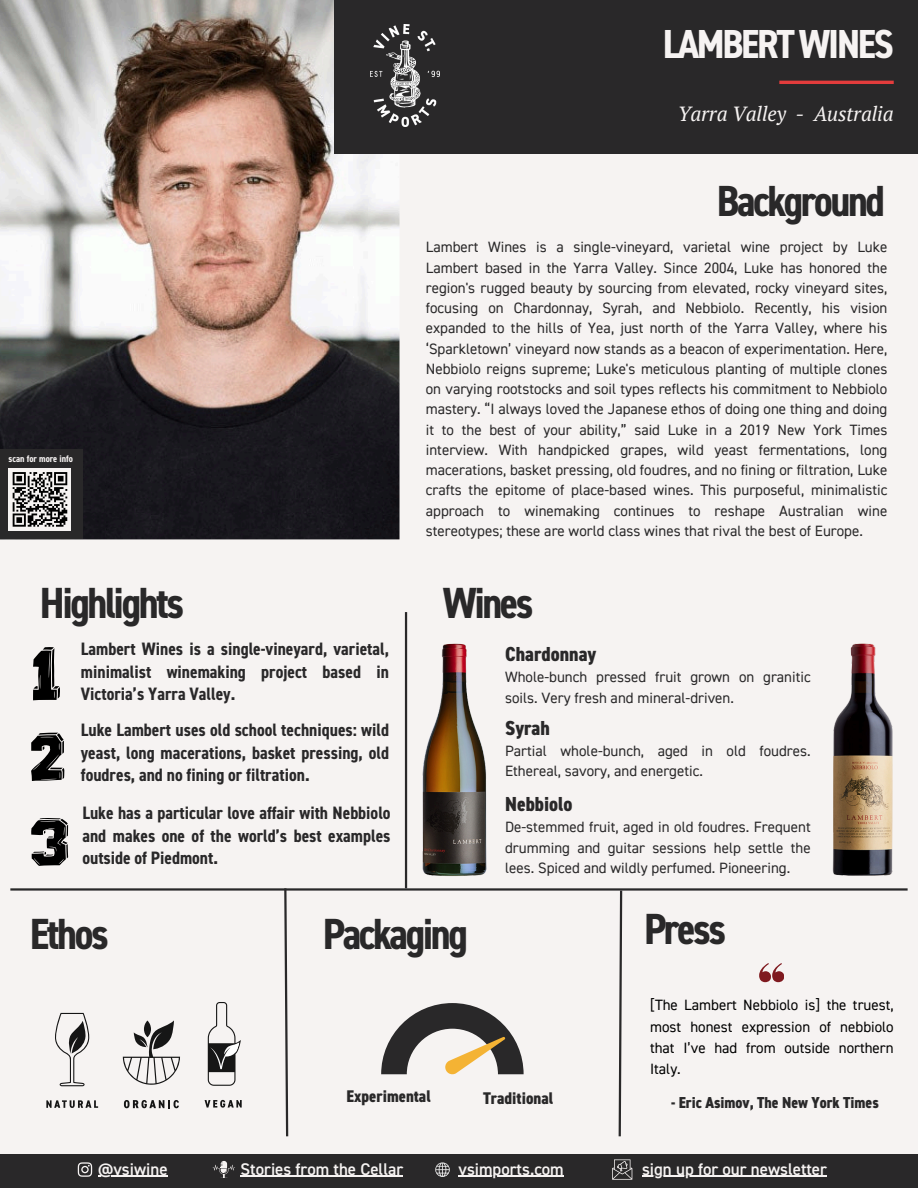
<style>
.page{position:relative;width:918px;height:1188px;background:#f6f3f2}
.page>*{position:absolute;margin:0;border:0;box-sizing:border-box;transform-origin:0 0}
.t1{font:700 condensed 43.65px "DIN2014 Web";letter-spacing:-.055em;color:#292829}
.t2{font:700 condensed 40.65px "DIN2014 Web";letter-spacing:-.055em;color:#f6f3f2}
.t3{font:800 condensed 20.4px "DIN2014 Web";color:#292829}
.t4{font:italic 20.4px "PT Serif";letter-spacing:-.01em;color:#f6f3f2}
.t5{font:700 condensed 18px/22.5px "DIN2014 Web";color:#292829;text-align:justify}
.t6{font:600 16.95px "DIN2014 Web";color:#f6f3f2}
.t7{font:800 condensed 16.95px "DIN2014 Web";color:#292829}
.t8{font:800 condensed 15.9px "DIN2014 Web";color:#292829}
.t9{font:15px/20.2px "DIN2014 Web";color:#292829}
.t10{font:15px/21.3px "DIN2014 Web";color:#000;text-align:justify}
.t11{font:700 condensed 9.75px "DIN2014 Web";color:#f6f3f2}
</style>
<div class="page">
<svg style="left:0;top:0;width:407px;height:540px"></svg>
<div style="left:335px;top:0;width:583px;height:153px;background:#292829"></div>
<svg style="left:381px;top:1003px;width:143px;height:71px"></svg>
<svg style="left:284px;top:891px;width:5px;height:246px"></svg>
<hr style="left:10px;top:888px;width:898px;height:3px;background:#292829">
<hr style="left:779px;top:81px;width:115px;height:3px;background:#e33c3c">
<svg style="left:617px;top:888px;width:6px;height:249px"></svg>
<hr style="left:405px;top:612px;width:2px;height:276px;background:#292829">
<svg style="left:33px;top:647px;width:27px;height:53px"></svg>
<svg style="left:31px;top:733px;width:34px;height:48px"></svg>
<svg style="left:31px;top:818px;width:37px;height:48px"></svg>
<div style="left:0;top:1154px;width:918px;height:34px;background:#292829"></div>
<svg style="left:78px;top:1162px;width:14px;height:15px"></svg>
<hr style="left:98px;top:1176px;width:70px;height:1px;background:#f6f3f2">
<svg style="left:435px;top:1162px;width:15px;height:15px"></svg>
<hr style="left:458px;top:1176px;width:106px;height:1px;background:#f6f3f2">
<svg style="left:213px;top:1161px;width:22px;height:17px"></svg>
<hr style="left:241px;top:1176px;width:162px;height:1px;background:#f6f3f2">
<div style="left:0;top:450px;width:82px;height:89px;background:#292829"></div>
<img style="left:370px;top:25px;width:69px;height:102px">
<svg style="left:612px;top:1159px;width:20px;height:21px"></svg>
<hr style="left:642px;top:1176px;width:185px;height:1px;background:#f6f3f2">
<svg style="left:759px;top:963px;width:25px;height:19px"></svg>
<svg style="left:124px;top:1100px;width:55px;height:8px"></svg>
<svg style="left:123px;top:1021px;width:57px;height:64px"></svg>
<svg style="left:46px;top:1100px;width:52px;height:8px"></svg>
<svg style="left:55px;top:1013px;width:34px;height:73px"></svg>
<svg style="left:205px;top:1100px;width:37px;height:8px"></svg>
<svg style="left:208px;top:1002px;width:33px;height:84px"></svg>
<img style="left:772px;top:643px;width:136px;height:248px">
<img style="left:361px;top:623px;width:182px;height:268px">
<div style="left:9px;top:468px;width:62px;height:62px;background:#f6f3f2"></div>
<svg style="left:12px;top:472px;width:56px;height:55px"></svg>
<h6 class="t2" style="left:663px;top:19px;width:233px">LAMBERT WINES</h6>
<h4 class="t4" style="left:678px;top:100px;width:218px">Yarra Valley - Australia</h4>
<h2 class="t11" style="left:9px;top:453px;width:66px">scan for more info</h2>
<p class="t1" style="left:717px;top:174px;width:170px">Background</p>
<h6 class="t9" style="left:426px;top:238px;width:463px;text-align:justify">Lambert Wines is a single-vineyard, varietal wine project by Luke Lambert based in the Yarra Valley. Since 2004, Luke has honored the region's rugged beauty by sourcing from elevated, rocky vineyard sites, focusing on Chardonnay, Syrah, and Nebbiolo. Recently, his vision expanded to the hills of Yea, just north of the Yarra Valley, where his ‘Sparkletown’ vineyard now stands as a beacon of experimentation. Here, Nebbiolo reigns supreme; Luke's meticulous planting of multiple clones on varying rootstocks and soil types reflects his commitment to Nebbiolo mastery. “I always loved the Japanese ethos of doing one thing and doing it to the best of your ability,” said Luke in a 2019 New York Times interview. With handpicked grapes, wild yeast fermentations, long macerations, basket pressing, old foudres, and no fining or filtration, Luke crafts the epitome of place-based wines. This purposeful, minimalistic approach to winemaking continues to reshape Australian wine stereotypes; these are world class wines that rival the best of Europe.</h6>
<h4 class="t1" style="left:40px;top:576px;width:146px">Highlights</h4>
<p class="t1" style="left:443px;top:576px;width:92px">Wines</p>
<h2 class="t5" style="left:81px;top:638px;width:310px">Lambert Wines is a single-vineyard, varietal, minimalist winemaking project based in Victoria’s Yarra Valley.</h2>
<h2 class="t5" style="left:81px;top:719px;width:310px">Luke Lambert uses old school techniques: wild yeast, long macerations, basket pressing, old foudres, and no fining or filtration.</h2>
<h2 class="t5" style="left:82px;top:803px;width:310px">Luke has a particular love affair with Nebbiolo and makes one of the world’s best examples outside of Piedmont.</h2>
<p class="t3" style="left:505px;top:642px;width:93px">Chardonnay</p>
<p class="t9" style="left:505px;top:668px;width:307px">Whole-bunch pressed fruit grown on granitic soils. Very fresh and mineral-driven.</p>
<p class="t3" style="left:505px;top:715px;width:46px">Syrah</p>
<p class="t9" style="left:505px;top:741px;width:307px">Partial whole-bunch, aged in old foudres.<br>Ethereal, savory, and energetic.</p>
<p class="t3" style="left:505px;top:791px;width:69px">Nebbiolo</p>
<p class="t9" style="left:505px;top:817px;width:307px;text-align:justify">De-stemmed fruit, aged in old foudres. Frequent drumming and guitar sessions help settle the lees. Spiced and wildly perfumed. Pioneering.</p>
<p class="t1" style="left:30px;top:908px;width:80px">Ethos</p>
<h2 class="t1" style="left:644px;top:902px;width:84px">Press</h2>
<h6 class="t1" style="left:323px;top:907px;width:146px">Packaging</h6>
<p class="t7" style="left:347px;top:1086px;width:86px">Experimental</p>
<h4 class="t7" style="left:483px;top:1088px;width:72px">Traditional</h4>
<p class="t10" style="left:650px;top:995px;width:245px">[The Lambert Nebbiolo is] the truest, most honest expression of nebbiolo that I’ve had from outside northern Italy.</p>
<h6 class="t8" style="left:671px;top:1093px;width:209px">- Eric Asimov, The New York Times</h6>
<p class="t6" style="left:98px;top:1158px;width:71px">@vsiwine</p>
<p class="t6" style="left:241px;top:1158px;width:164px">Stories from the Cellar</p>
<p class="t6" style="left:458px;top:1158px;width:107px">vsimports.com</p>
<h3 class="t6" style="left:642px;top:1158px;width:186px">sign up for our newsletter</h3>
</div>
